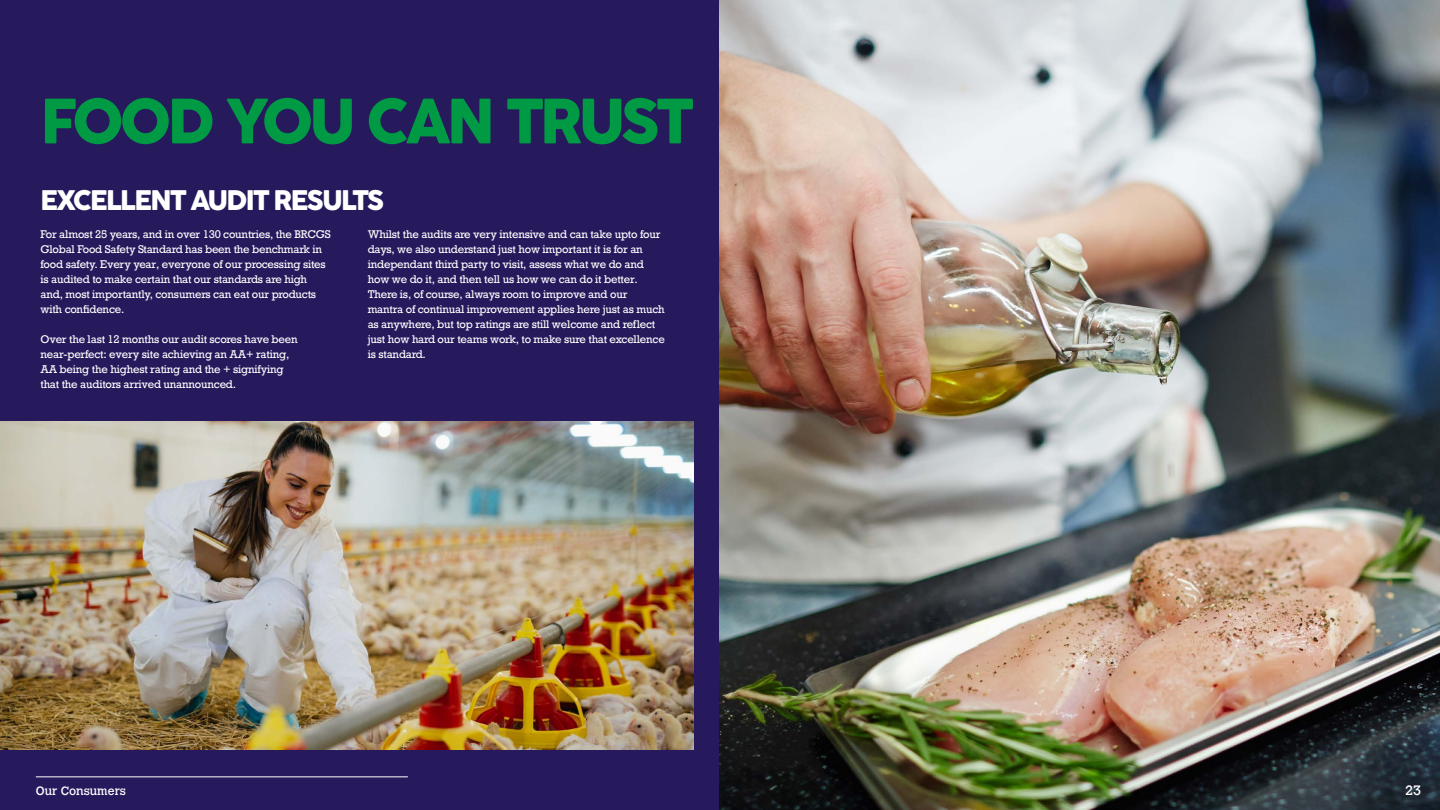
<style>
.page{position:relative;width:1440px;height:810px;background:#26195c}
.page>*{position:absolute;margin:0;border:0;box-sizing:border-box;transform-origin:0 0}
.t1{font:59.25px "Cocogoose Pro";letter-spacing:-.06em;color:#009a44}
.t2{font:26.25px "Cocogoose Pro";letter-spacing:-.06em;color:#fff}
.t3{font:12px "Calvert";color:#fff}
.t4{font:10.5px/15px "Rockwell";letter-spacing:-.02em;color:#fff}
</style>
<div class="page">
<img style="left:719px;top:0;width:721px;height:810px">
<img style="left:0;top:422px;width:694px;height:327px">
<hr style="left:36px;top:776px;width:372px;height:1px;background:#fff">
<h1 class="t1" style="left:41px;top:73px;width:655px">FOOD YOU CAN TRUST</h1>
<h2 class="t2" style="left:41px;top:179px;width:345px">EXCELLENT AUDIT RESULTS</h2>
<p class="t4" style="left:41px;top:227px;width:292px">For almost 25 years, and in over 130 countries, the BRCGS Global Food Safety Standard has been the benchmark in food safety. Every year, everyone of our processing sites is audited to make certain that our standards are high and, most importantly, consumers can eat our products with confidence.</p>
<p class="t4" style="left:41px;top:332px;width:259px">Over the last 12 months our audit scores have been near-perfect: every site achieving an AA+ rating, AA being the highest rating and the + signifying that the auditors arrived unannounced.</p>
<p class="t4" style="left:368px;top:227px;width:299px">Whilst the audits are very intensive and can take upto four days, we also understand just how important it is for an independant third party to visit, assess what we do and how we do it, and then tell us how we can do it better.<br>There is, of course, always room to improve and our mantra of continual improvement applies here just as much as anywhere, but top ratings are still welcome and reflect just how hard our teams work, to make sure that excellence is standard.</p>
<p class="t3" style="left:36px;top:784px;width:92px">Our Consumers</p>
</div>
